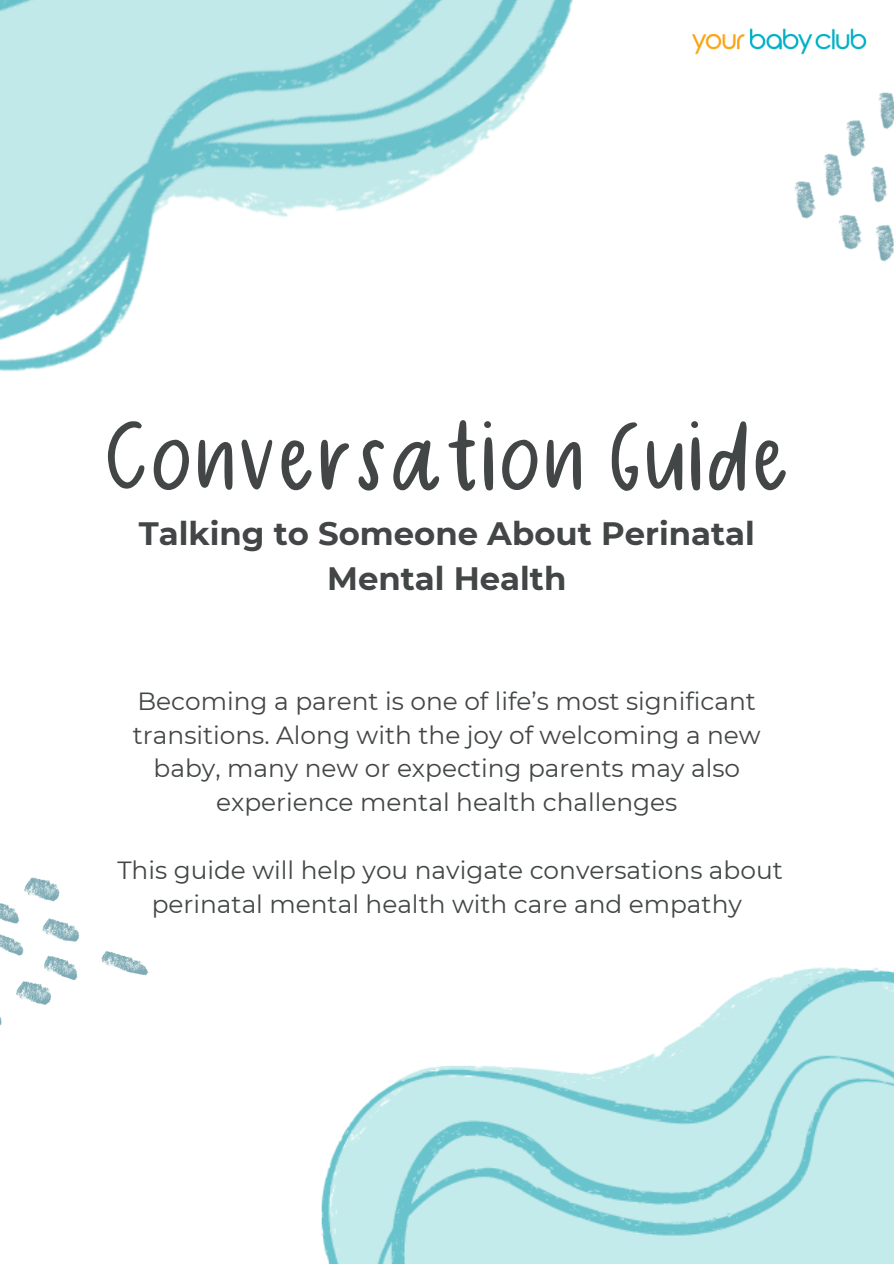
<style>
.page{position:relative;width:894px;height:1264px;background:#fff}
.page>*{position:absolute;margin:0;border:0;box-sizing:border-box;transform-origin:0 0}
.t1{font:87px "Yourbabyclub";color:#434646}
.t2{font:700 32.25px/45px "Montserrat";color:#434646;text-align:center}
.t3{font:24.75px/33.8px "Montserrat";color:#434646;text-align:center}
</style>
<div class="page">
<img style="left:321px;top:967px;width:572px;height:296px">
<img style="left:0;top:0;width:573px;height:372px">
<img style="left:0;top:877px;width:149px;height:149px">
<img style="left:794px;top:92px;width:99px;height:170px">
<img style="left:691px;top:28px;width:176px;height:27px">
<p class="t1" style="left:103px;top:416px;width:688px">Conversation Guide</p>
<p class="t2" style="left:139px;top:511px;width:617px">Talking to Someone About Perinatal<br>Mental Health</p>
<p class="t3" style="left:133px;top:684px;width:629px">Becoming a parent is one of life’s most significant transitions. Along with the joy of welcoming a new baby, many new or expecting parents may also experience mental health challenges</p>
<p class="t3" style="left:117px;top:853px;width:666px">This guide will help you navigate conversations about perinatal mental health with care and empathy</p>
</div>
